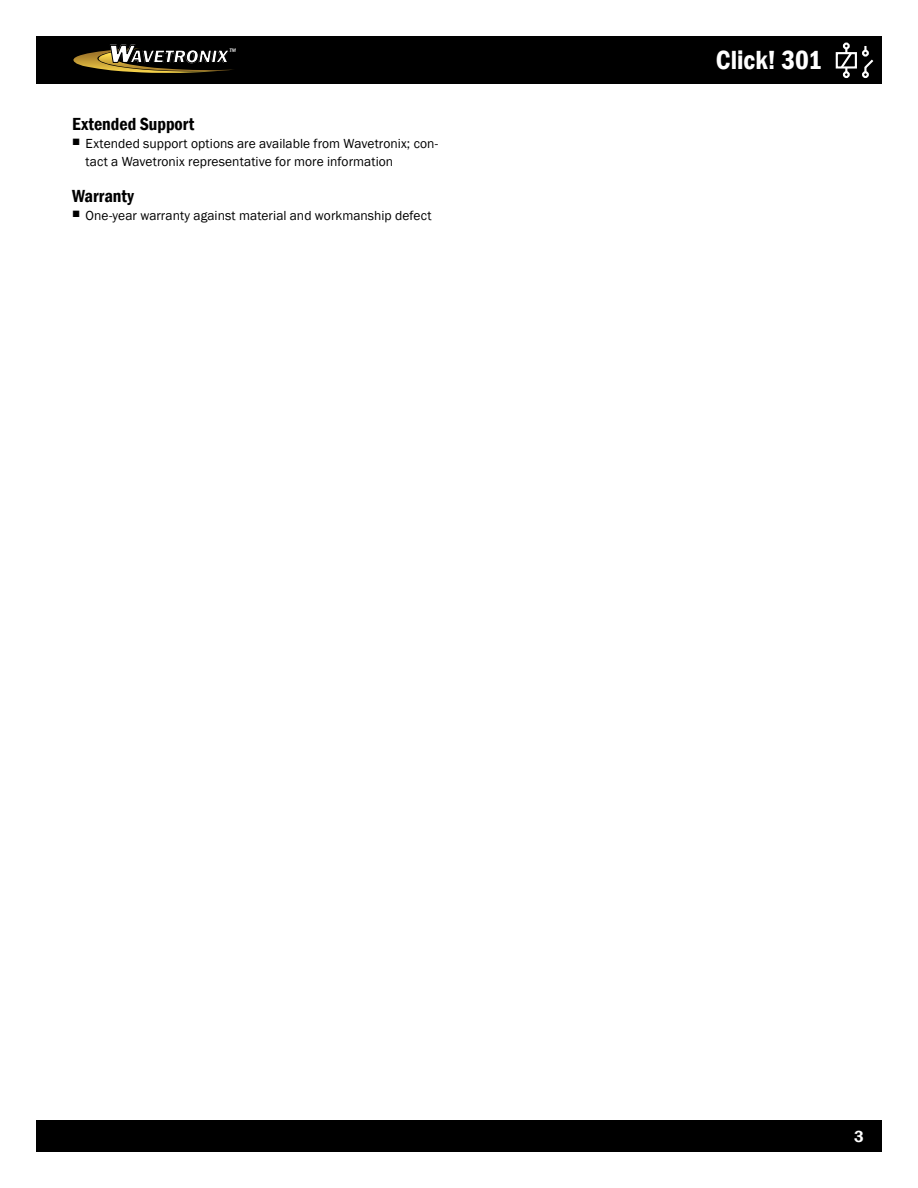
<style>
.page{position:relative;width:918px;height:1188px;background:#fff}
.page>*{position:absolute;margin:0;border:0;box-sizing:border-box;transform-origin:0 0}
.t1{font:600 condensed 27px "Franklin Gothic";letter-spacing:-.005em;color:#fff}
.t2{font:italic 800 18.75px "Franklin Gothic";color:#fff}
.t3{font:600 condensed 18px "Franklin Gothic";color:#000}
.t4{font:600 16.5px "Franklin Gothic";color:#fff}
.t5{font:13.5px/18px "Franklin Gothic";letter-spacing:.005em;color:#000}
.t6{font:italic 500 5.25px "Franklin Gothic";color:#fff}
.s1{font-size:34.5px}
</style>
<div class="page">
<div style="left:36px;top:36px;width:846px;height:48px;background:#000"></div>
<div style="left:36px;top:1121px;width:846px;height:31px;background:#000"></div>
<svg style="left:73px;top:48px;width:160px;height:25px"></svg>
<div style="left:836px;top:52px;width:21px;height:17px;border:2px solid #fff"></div>
<svg style="left:864px;top:46px;width:3px;height:4px"></svg>
<svg style="left:863px;top:59px;width:11px;height:14px"></svg>
<div style="left:843px;top:43px;width:7px;height:6px;border:2px solid #fff;border-radius:50%"></div>
<div style="left:843px;top:71px;width:7px;height:7px;border:2px solid #fff;border-radius:50%"></div>
<div style="left:862px;top:50px;width:7px;height:7px;border:2px solid #fff;border-radius:50%"></div>
<div style="left:862px;top:71px;width:7px;height:7px;border:2px solid #fff;border-radius:50%"></div>
<svg style="left:839px;top:48px;width:15px;height:24px"></svg>
<h2 class="t2" style="left:109px;top:44px;width:121px"><span class="s1">w</span>AVETRONIX</h2>
<p class="t6" style="left:229px;top:47px;width:8px">TM</p>
<h3 class="t3" style="left:72px;top:112px;width:124px">Extended Support</h3>
<p class="t5" style="left:86px;top:134px;width:354px;text-indent:-14px">■ Extended support options are available from Wavetronix; con&shy;tact a Wavetronix representative for more information</p>
<h3 class="t3" style="left:72px;top:184px;width:63px">Warranty</h3>
<p class="t5" style="left:72px;top:206px;width:361px">■ One-year warranty against material and workmanship defect</p>
<h1 class="t1" style="left:716px;top:42px;width:107px">Click! 301</h1>
<p class="t4" style="left:854px;top:1126px;width:11px">3</p>
</div>
